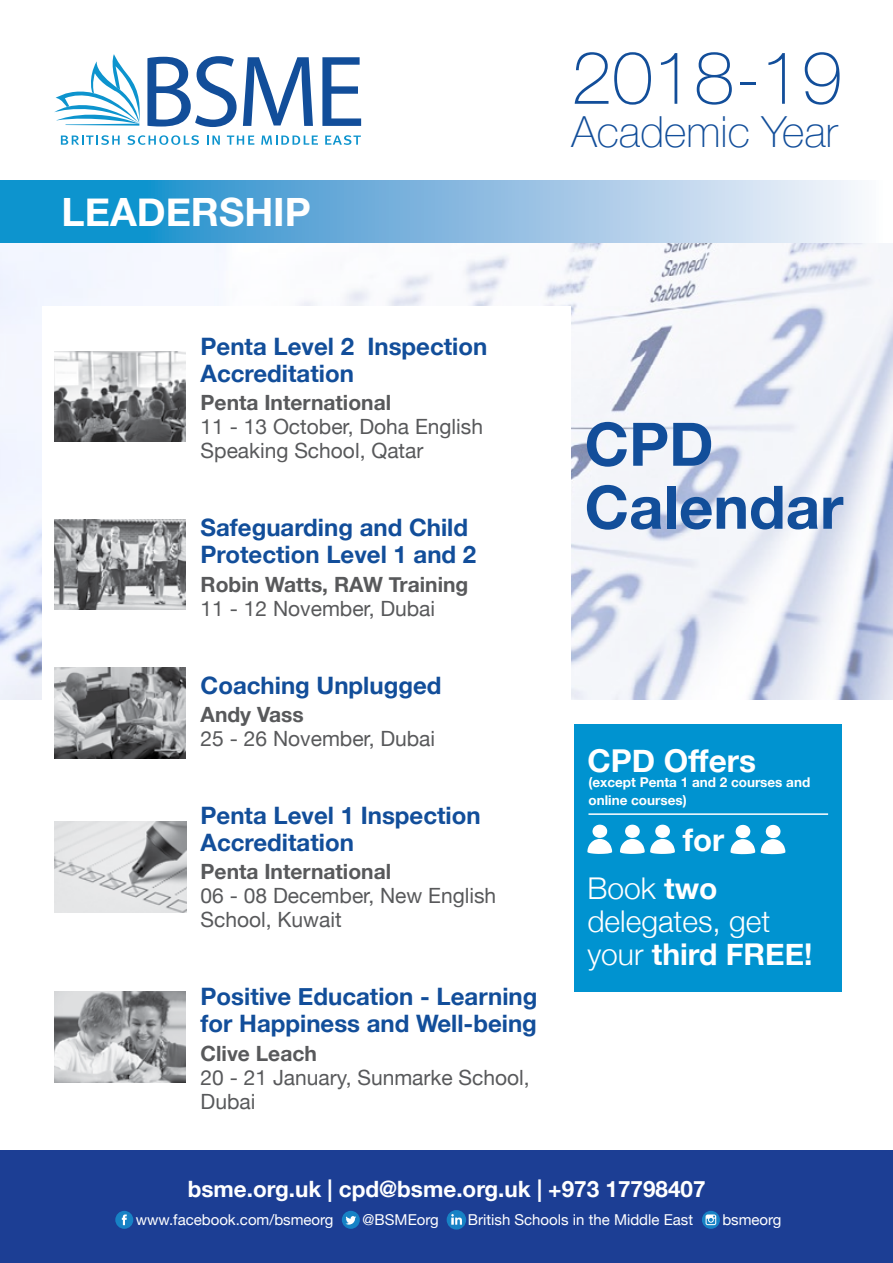
<style>
.page{position:relative;width:893px;height:1263px;background:#fff}
.page>*{position:absolute;margin:0;border:0;box-sizing:border-box;transform-origin:0 0}
.t1{font:100 73.5px "Helvetica Neue";color:#124e9a}
.t2{font:700 60px/63px "Helvetica Neue";color:#124e9a}
.t3{font:100 42.9px "Helvetica Neue";color:#124e9a}
.t4{font:700 39px "Helvetica Neue";color:#fff}
.t5{font:700 31.5px "Helvetica Neue";color:#fff}
.t6{font:700 31.2px "Helvetica Neue";color:#fff}
.t7{font:300 30px/33px "Helvetica Neue";color:#fff}
.t8{font:700 24px/27px "Helvetica Neue";color:#124e9a}
.t9{font:700 22.5px "Helvetica Neue";color:#fff}
.t10{font:21px/24px "Helvetica Neue";color:#58595b}
.t11{font:700 21px "Helvetica Neue";color:#58595b}
.t12{font:15px "Helvetica Neue";color:#fff}
.t13{font:700 13.5px/18px "Helvetica Neue";color:#fff}
.s1{font-weight:700}
</style>
<div class="page">
<img style="left:0;top:242px;width:893px;height:457px">
<div style="left:43px;top:306px;width:528px;height:910px;background:#fff"></div>
<svg style="left:54px;top:54px;width:86px;height:72px"></svg>
<svg style="left:61px;top:135px;width:59px;height:10px"></svg>
<svg style="left:127px;top:135px;width:72px;height:10px"></svg>
<svg style="left:207px;top:136px;width:13px;height:9px"></svg>
<svg style="left:227px;top:136px;width:27px;height:9px"></svg>
<svg style="left:261px;top:136px;width:57px;height:9px"></svg>
<svg style="left:325px;top:135px;width:36px;height:10px"></svg>
<svg style="left:147px;top:56px;width:90px;height:71px"></svg>
<svg style="left:243px;top:57px;width:70px;height:69px"></svg>
<svg style="left:322px;top:57px;width:39px;height:69px"></svg>
<svg style="left:0;top:181px;width:858px;height:61px;background:#78b8df"></svg>
<img style="left:54px;top:351px;width:132px;height:91px">
<img style="left:54px;top:519px;width:132px;height:91px">
<img style="left:54px;top:667px;width:132px;height:91px">
<img style="left:54px;top:822px;width:132px;height:91px">
<img style="left:54px;top:992px;width:132px;height:90px">
<div style="left:0;top:1150px;width:893px;height:113px;background:#1c3e94"></div>
<div style="left:574px;top:724px;width:268px;height:268px;background:#0093d0"></div>
<svg style="left:587px;top:825px;width:25px;height:29px"></svg>
<svg style="left:730px;top:825px;width:25px;height:29px"></svg>
<svg style="left:761px;top:825px;width:24px;height:29px"></svg>
<hr style="left:588px;top:813px;width:240px;height:2px;background:#fff">
<svg style="left:620px;top:825px;width:55px;height:29px"></svg>
<div style="left:115px;top:1211px;width:18px;height:18px;background:#1782c5;border-radius:50%"></div>
<svg style="left:122px;top:1214px;width:5px;height:11px"></svg>
<div style="left:342px;top:1211px;width:18px;height:18px;background:#1782c5;border-radius:50%"></div>
<svg style="left:345px;top:1216px;width:11px;height:8px"></svg>
<div style="left:447px;top:1211px;width:18px;height:18px;background:#1782c5;border-radius:50%"></div>
<div style="left:447px;top:1210px;width:19px;height:19px;border:2px solid #1782c5;border-radius:50%"></div>
<svg style="left:451px;top:1214px;width:11px;height:11px"></svg>
<svg style="left:702px;top:1211px;width:18px;height:18px"></svg>
<svg style="left:706px;top:1214px;width:10px;height:11px"></svg>
<h3 class="t4" style="left:62px;top:181px;width:251px">LEADERSHIP</h3>
<h1 class="t1" style="left:571px;top:22px;width:272px">2018-19</h1>
<h3 class="t3" style="left:571px;top:99px;width:268px">Academic Year</h3>
<p class="t8" style="left:201px;top:334px;width:288px">Penta Level 2 Inspection<br>Accreditation</p>
<p class="t11" style="left:201px;top:386px;width:192px">Penta International</p>
<p class="t10" style="left:201px;top:416px;width:284px">11 - 13 October, Doha English<br>Speaking School, Qatar</p>
<p class="t8" style="left:201px;top:515px;width:277px">Safeguarding and Child<br>Protection Level 1 and 2</p>
<p class="t11" style="left:201px;top:568px;width:269px">Robin Watts, RAW Training</p>
<p class="t10" style="left:201px;top:597px;width:236px">11 - 12 November, Dubai</p>
<p class="t8" style="left:201px;top:672px;width:242px">Coaching Unplugged</p>
<p class="t11" style="left:201px;top:698px;width:105px">Andy Vass</p>
<p class="t10" style="left:201px;top:728px;width:236px">25 - 26 November, Dubai</p>
<p class="t8" style="left:201px;top:802px;width:282px">Penta Level 1 Inspection<br>Accreditation</p>
<p class="t11" style="left:201px;top:855px;width:192px">Penta International</p>
<p class="t10" style="left:201px;top:885px;width:297px">06 - 08 December, New English<br>School, Kuwait</p>
<p class="t8" style="left:201px;top:984px;width:338px">Positive Education - Learning for Happiness and Well-being</p>
<p class="t11" style="left:201px;top:1036px;width:118px">Clive Leach</p>
<p class="t10" style="left:201px;top:1066px;width:331px">20 - 21 January, Sunmarke School,<br>Dubai</p>
<h2 class="t2" style="left:585px;top:414px;width:260px">CPD<br>Calendar</h2>
<h3 class="t5" style="left:587px;top:736px;width:170px">CPD Offers</h3>
<p class="t13" style="left:588px;top:773px;width:223px">(except Penta 1 and 2 courses and online courses)</p>
<h3 class="t6" style="left:683px;top:815px;width:43px">for</h3>
<p class="t7" style="left:587px;top:870px;width:227px">Book <span class="s1">two </span>delegates, get your <span class="s1">third FREE!</span></p>
<p class="t9" style="left:188px;top:1171px;width:519px">bsme.org.uk | cpd@bsme.org.uk | +973 17798407</p>
<p class="t12" style="left:136px;top:1208px;width:199px">www.facebook.com/bsmeorg</p>
<p class="t12" style="left:363px;top:1208px;width:78px">@BSMEorg</p>
<p class="t12" style="left:468px;top:1208px;width:227px">British Schools in the Middle East</p>
<p class="t12" style="left:722px;top:1208px;width:61px">bsmeorg</p>
</div>
